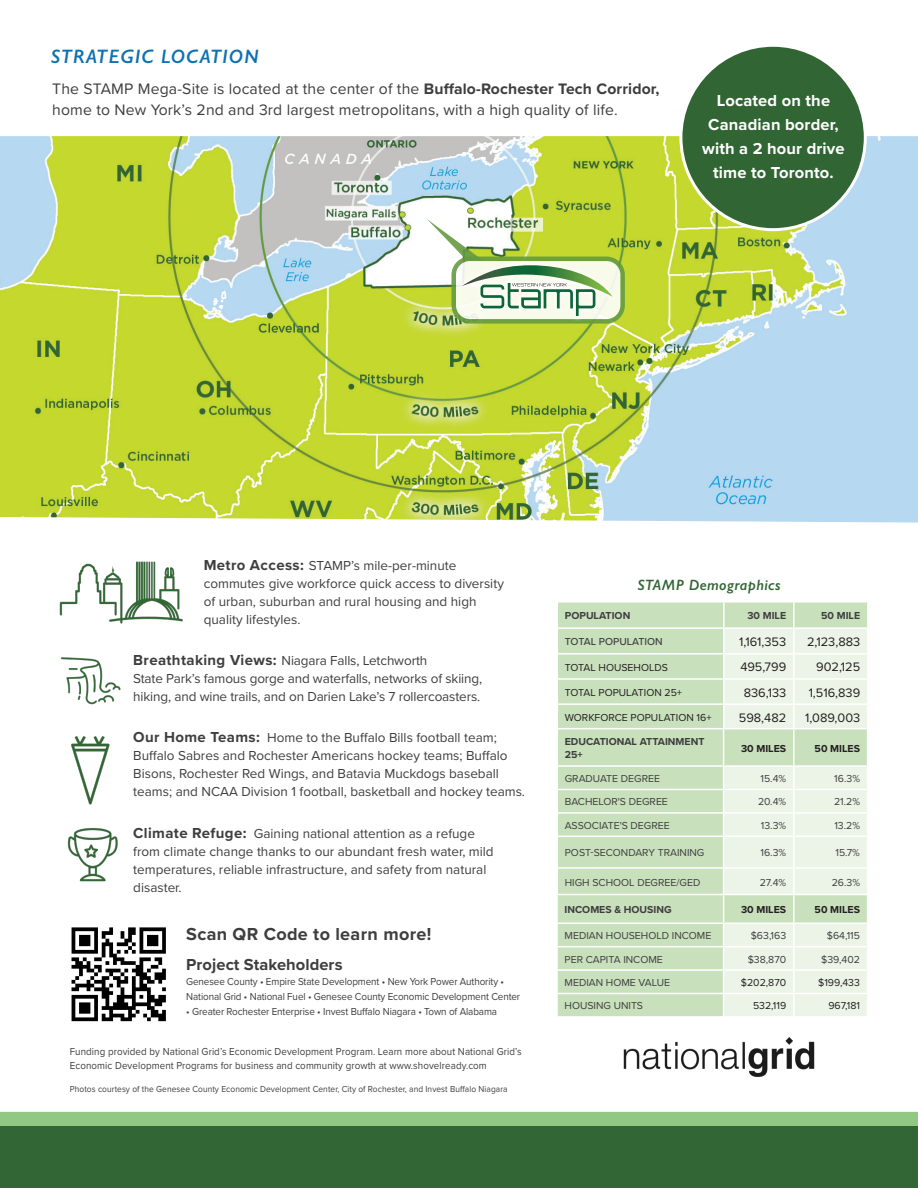
<style>
.page{position:relative;width:918px;height:1188px;background:#fff}
.page>*{position:absolute;margin:0;border:0;box-sizing:border-box;transform-origin:0 0}
.Paragraph_Style_1{font:italic 600 19.5px "Gill Sans";letter-spacing:.05em;color:#0e71b2}
.Large_Heading_green{font:700 18px "Proxima Nova";letter-spacing:.02em;color:#3e3e3f}
.Body_-_After_Subhead{font:700 16.5px/24px "Proxima Nova";letter-spacing:.01em;color:#fff;text-align:center}
.Large_Heading_green-2{font:700 16.5px "Proxima Nova";letter-spacing:.005em;color:#3e3e3f}
.Body_left{font:15.75px/21px "Proxima Nova";letter-spacing:.01em;color:#3e3e3f}
.body_left_9pt{font:italic 600 15px "Gill Sans";letter-spacing:.025em;color:#316634}
.body_left_9pt-2{font:13.5px/18px "Proxima Nova";color:#3e3e3f}
.body_left_chart{font:12.75px "Proxima Nova";color:#231f20}
.Large_Heading_green-3{font:10.5px/15px "Proxima Nova";letter-spacing:-.01em;color:#3e3e3f;scale:.94 1}
.Large_Heading_green-4{font:10.5px/13.5px "Proxima Nova";letter-spacing:.01em;color:#3e3e3f;scale:.93 1}
.column_left{font:10.5px "Proxima Nova";color:#3e3e3f}
.body_left_chart-2{font:10.5px "Proxima Nova";color:#3e3e3f}
.column_left-2{font:700 10.5px/13.5px "Proxima Nova";color:#3e3e3f}
.column_left-3{font:10.5px "Proxima Nova";color:#231f20}
.body_left_chart-3{font:10.5px "Proxima Nova";color:#231f20}
.column_left-4{font:700 10.5px "Proxima Nova";color:#231f20}
.column_left-5{font:500 10.5px "Proxima Nova";color:#3e3e3f}
.Large_Heading_green-5{font:9px "Proxima Nova";letter-spacing:.01em;color:#3e3e3f;scale:.93 1}
.s1{font-weight:700}
.s2{font-weight:700;font-size:15px}
</style>
<div class="page">
<img style="left:0;top:136px;width:918px;height:387px">
<div style="left:451px;top:257px;width:174px;height:67px;border:4px solid #649b41;border-radius:16px"></div>
<div style="left:457px;top:260px;width:161px;height:62px;background:#fff;opacity:.85"></div>
<svg style="left:427px;top:219px;width:186px;height:97px"></svg>
<div style="left:681px;top:45px;width:184px;height:185px;background:#316634;border-radius:50%"></div>
<img style="left:59px;top:561px;width:124px;height:63px">
<div style="left:0;top:1112px;width:918px;height:22px;background:#91c984"></div>
<div style="left:0;top:1126px;width:918px;height:62px;background:#326635"></div>
<svg style="left:557px;top:602px;width:310px;height:126px;background:#d7e8ce"></svg>
<hr style="left:724px;top:601px;width:70px;height:2px;background:#fff">
<hr style="left:794px;top:601px;width:75px;height:2px;background:#fff">
<hr style="left:557px;top:627px;width:167px;height:2px;background:#fff">
<hr style="left:724px;top:627px;width:70px;height:2px;background:#fff">
<hr style="left:794px;top:627px;width:75px;height:2px;background:#fff">
<div style="left:558px;top:729px;width:309px;height:36px;background:#c9e0bc"></div>
<hr style="left:723px;top:729px;width:1px;height:36px;background:#fff">
<hr style="left:793px;top:729px;width:2px;height:36px;background:#fff">
<svg style="left:557px;top:766px;width:310px;height:250px;background:#d9e9d0"></svg>
<hr style="left:556px;top:894px;width:168px;height:1px;background:#fff">
<hr style="left:556px;top:895px;width:2px;height:27px;background:#fff">
<hr style="left:724px;top:894px;width:70px;height:1px;background:#fff">
<hr style="left:794px;top:894px;width:74px;height:1px;background:#fff">
<hr style="left:556px;top:922px;width:168px;height:2px;background:#fff">
<hr style="left:724px;top:922px;width:70px;height:2px;background:#fff">
<hr style="left:794px;top:922px;width:74px;height:2px;background:#fff">
<img style="left:61px;top:657px;width:60px;height:48px">
<img style="left:71px;top:736px;width:39px;height:69px">
<img style="left:67px;top:827px;width:51px;height:55px">
<img style="left:71px;top:927px;width:95px;height:95px">
<img style="left:623px;top:1037px;width:192px;height:40px">
<p class="Paragraph_Style_1" style="left:51px;top:45px;width:209px">STRATEGIC LOCATION</p>
<p class="Body_left" style="left:52px;top:77px;width:609px">The STAMP Mega-Site is located at the center of the <span class="s1">Buffalo-Rochester Tech Corridor, </span>home to New York’s 2nd and 3rd largest metropolitans, with a high quality of life.</p>
<p class="Body_-_After_Subhead" style="left:702px;top:88px;width:144px">Located on the<br>Canadian border, with a 2 hour drive time to Toronto.</p>
<p class="body_left_9pt-2" style="left:204px;top:555px;width:302px"><span class="s2">Metro Access:</span> STAMP’s mile-per-minute commutes give workforce quick access to diversity of urban, suburban and rural housing and high quality lifestyles.</p>
<p class="body_left_9pt-2" style="left:133px;top:651px;width:350px"><span class="s2">Breathtaking Views:</span> Niagara Falls, Letchworth<br>State Park’s famous gorge and waterfalls, networks of skiing, hiking, and wine trails, and on Darien Lake’s 7 rollercoasters.</p>
<p class="body_left_9pt-2" style="left:133px;top:728px;width:393px"><span class="s2">Our Home Teams:</span> Home to the Buffalo Bills football team; Buffalo Sabres and Rochester Americans hockey teams; Buffalo Bisons, Rochester Red Wings, and Batavia Muckdogs baseball teams; and NCAA Division 1 football, basketball and hockey teams.</p>
<p class="body_left_9pt-2" style="left:133px;top:824px;width:362px"><span class="s2">Climate Refuge:</span> Gaining national attention as a refuge from climate change thanks to our abundant fresh water, mild temperatures, reliable infrastructure, and safety from natural disaster.</p>
<p class="Large_Heading_green" style="left:186px;top:921px;width:247px">Scan QR Code to learn more!</p>
<p class="Large_Heading_green-2" style="left:186px;top:952px;width:158px">Project Stakeholders</p>
<p class="Large_Heading_green-3" style="left:186px;top:974px;width:357px">Genesee County • Empire State Development • New York Power Authority •<br>National Grid • National Fuel • Genesee County Economic Development Center</p>
<p class="Large_Heading_green-3" style="left:186px;top:1004px;width:332px">• Greater Rochester Enterprise • Invest Buffalo Niagara • Town of Alabama</p>
<p class="Large_Heading_green-4" style="left:70px;top:1045px;width:488px">Funding provided by National Grid’s Economic Development Program. Learn more about National Grid’s<br>Economic Development Programs for business and community growth at www.shovelready.com</p>
<p class="Large_Heading_green-5" style="left:70px;top:1082px;width:472px">Photos courtesy of the Genesee County Economic Development Center, City of Rochester, and Invest Buffalo Niagara</p>
<p class="body_left_9pt" style="left:638px;top:576px;width:145px">STAMP Demographics</p>
<p class="column_left-2" style="left:565px;top:609px;width:67px">POPULATION</p>
<p class="column_left-2" style="left:747px;top:609px;width:40px">30 MILE</p>
<p class="column_left-2" style="left:821px;top:609px;width:41px">50 MILE</p>
<p class="column_left-5" style="left:565px;top:634px;width:99px">TOTAL POPULATION</p>
<p class="body_left_chart" style="left:739px;top:632px;width:49px">1,161,353</p>
<p class="body_left_chart" style="left:807px;top:632px;width:55px">2,123,883</p>
<p class="column_left-3" style="left:565px;top:659px;width:105px">TOTAL HOUSEHOLDS</p>
<p class="body_left_chart" style="left:740px;top:658px;width:47px">495,799</p>
<p class="body_left_chart" style="left:816px;top:658px;width:46px">902,125</p>
<p class="column_left-3" style="left:565px;top:684px;width:119px">TOTAL POPULATION 25+</p>
<p class="body_left_chart" style="left:744px;top:683px;width:44px">836,133</p>
<p class="body_left_chart" style="left:809px;top:683px;width:53px">1,516,839</p>
<p class="column_left-3" style="left:565px;top:710px;width:148px">WORKFORCE POPULATION 16+</p>
<p class="body_left_chart" style="left:739px;top:708px;width:49px">598,482</p>
<p class="body_left_chart" style="left:805px;top:708px;width:57px">1,089,003</p>
<p class="column_left-2" style="left:565px;top:734px;width:141px">EDUCATIONAL ATTAINMENT<br>25+</p>
<p class="column_left-4" style="left:741px;top:740px;width:47px">30 MILES</p>
<p class="column_left-4" style="left:815px;top:740px;width:47px">50 MILES</p>
<p class="column_left" style="left:565px;top:771px;width:97px">GRADUATE DEGREE</p>
<p class="body_left_chart-2" style="left:761px;top:771px;width:27px">15.4%</p>
<p class="body_left_chart-2" style="left:834px;top:771px;width:27px">16.3%</p>
<p class="column_left" style="left:565px;top:794px;width:105px">BACHELOR'S DEGREE</p>
<p class="body_left_chart-2" style="left:758px;top:794px;width:30px">20.4%</p>
<p class="body_left_chart-2" style="left:834px;top:794px;width:27px">21.2%</p>
<p class="column_left" style="left:565px;top:817px;width:106px">ASSOCIATE'S DEGREE</p>
<p class="body_left_chart-2" style="left:761px;top:817px;width:27px">13.3%</p>
<p class="body_left_chart-2" style="left:834px;top:817px;width:27px">13.2%</p>
<p class="column_left" style="left:565px;top:845px;width:141px">POST-SECONDARY TRAINING</p>
<p class="body_left_chart-2" style="left:761px;top:845px;width:27px">16.3%</p>
<p class="body_left_chart-2" style="left:835px;top:845px;width:26px">15.7%</p>
<p class="column_left" style="left:565px;top:874px;width:137px">HIGH SCHOOL DEGREE/GED</p>
<p class="body_left_chart-2" style="left:760px;top:874px;width:28px">27.4%</p>
<p class="body_left_chart-2" style="left:832px;top:874px;width:30px">26.3%</p>
<p class="column_left-2" style="left:565px;top:903px;width:109px">INCOMES &amp; HOUSING</p>
<p class="column_left-4" style="left:741px;top:902px;width:47px">30 MILES</p>
<p class="column_left-4" style="left:815px;top:902px;width:47px">50 MILES</p>
<p class="column_left" style="left:565px;top:928px;width:148px">MEDIAN HOUSEHOLD INCOME</p>
<p class="body_left_chart-2" style="left:751px;top:928px;width:37px">$63,163</p>
<p class="body_left_chart-2" style="left:827px;top:928px;width:35px">$64,115</p>
<p class="column_left" style="left:565px;top:951px;width:100px">PER CAPITA INCOME</p>
<p class="body_left_chart-2" style="left:748px;top:951px;width:40px">$38,870</p>
<p class="body_left_chart-2" style="left:821px;top:951px;width:40px">$39,402</p>
<p class="column_left" style="left:565px;top:975px;width:107px">MEDIAN HOME VALUE</p>
<p class="body_left_chart-3" style="left:741px;top:975px;width:47px">$202,870</p>
<p class="body_left_chart-3" style="left:818px;top:975px;width:43px">$199,433</p>
<p class="column_left" style="left:565px;top:998px;width:80px">HOUSING UNITS</p>
<p class="body_left_chart-3" style="left:753px;top:998px;width:35px">532,119</p>
<p class="body_left_chart-3" style="left:828px;top:998px;width:33px">967,181</p>
</div>
